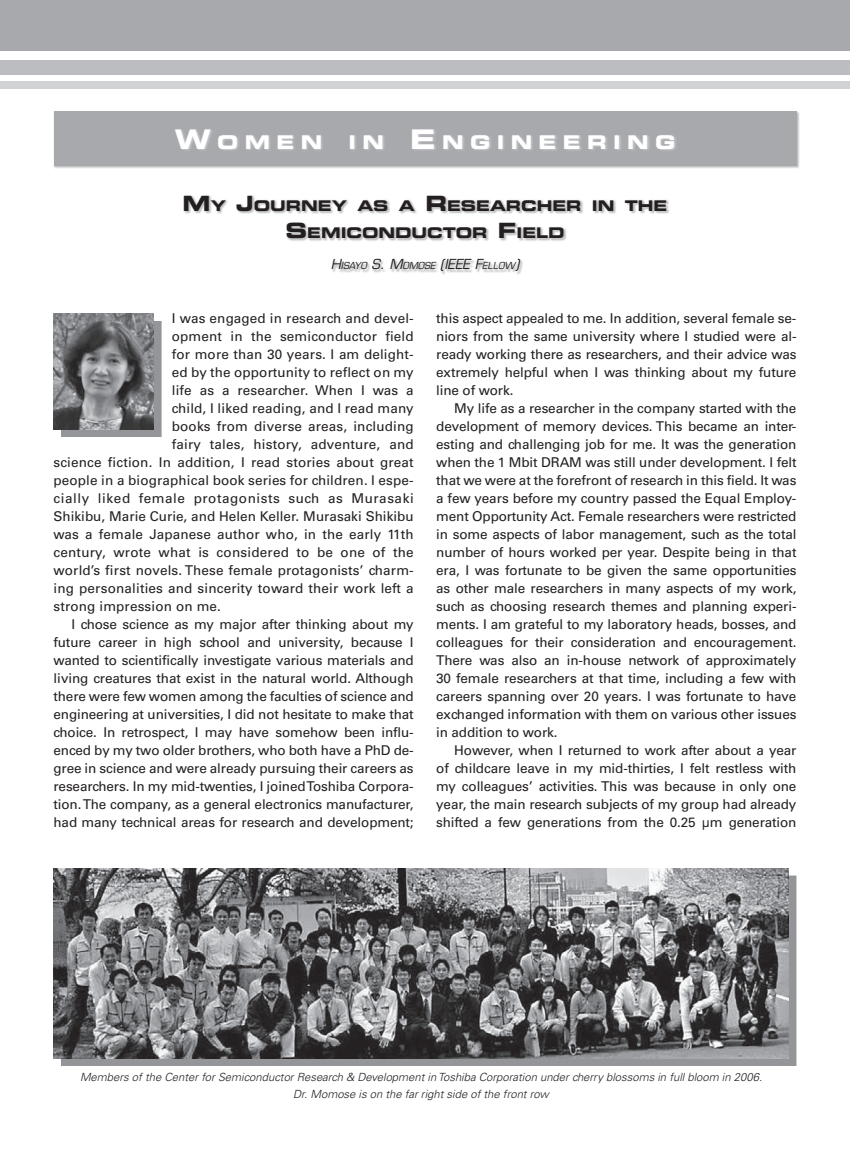
<style>
.page{position:relative;width:850px;height:1161px;background:#fff}
.page>*{position:absolute;margin:0;border:0;box-sizing:border-box;transform-origin:0 0}
.t1{font:18.9px "Eurostile LT Std Bold Ex 2";letter-spacing:.345em;color:#fff}
.t2{font:14.7px/27px "Eurostile LT Std Bold Ex 2";color:#231f20;text-align:center}
.t3{font:13.5px/18px "Univers LT Std";letter-spacing:-.01em;color:#231f20;text-align:justify}
.t4{font:13.5px "Univers LT Std";letter-spacing:.01em;color:#231f20}
.t5{font:13.5px "Univers LT Std";letter-spacing:.04em;color:#231f20}
.t6{font:13.5px "Univers LT Std";letter-spacing:.015em;color:#231f20}
.t7{font:italic 300 11.25px/16.5px "Univers LT Std";color:#231f20;text-align:center}
.t8{font:italic 9.45px "Eurostile LT Std";color:#231f20}
.s1{font-size:27px}
.s2{font-size:21px}
.s3{font-size:13.5px}
</style>
<div class="page">
<div style="left:0;top:0;width:849px;height:51px;background:#a8a9ad"></div>
<div style="left:0;top:61px;width:849px;height:14px;background:#bcbdc0"></div>
<div style="left:0;top:82px;width:849px;height:7px;background:#d1d2d4"></div>
<div style="left:61px;top:321px;width:100px;height:116px;background:#939598"></div>
<img style="left:53px;top:314px;width:101px;height:115px">
<div style="left:53px;top:111px;width:746px;height:58px;background:#231f20;opacity:.3"></div>
<div style="left:53px;top:112px;width:743px;height:54px;background:#a8a9ad"></div>
<svg style="left:176px;top:130px;width:500px;height:20px"></svg>
<svg style="left:184px;top:195px;width:485px;height:80px"></svg>
<div style="left:61px;top:875px;width:735px;height:191px;background:#939598"></div>
<img style="left:53px;top:868px;width:735px;height:190px">
<h1 class="t1" style="left:175px;top:129px;width:149px"><span class="s1">W</span>OMEN</h1>
<h1 class="t1" style="left:348px;top:129px;width:328px">IN <span class="s1">E</span> NGINEERING</h1>
<p class="t2" style="left:183px;top:192px;width:486px"><span class="s2">M</span>Y <span class="s2">J</span>OURNEY AS A <span class="s2">R</span> ESEARCHER IN THE<br><span class="s2">S</span>EMICONDUCTOR <span class="s2">F</span> IELD</p>
<p class="t8" style="left:331px;top:260px;width:190px"><span class="s3">H</span>ISAYO <span class="s3">S. M</span>OMOSE <span class="s3">(IEEE F</span>ELLOW<span class="s3">)</span></p>
<p class="t4" style="left:172px;top:311px;width:243px">I was engaged in research and devel-</p>
<p class="t4" style="left:172px;top:329px;width:243px">opment in the semiconductor field</p>
<p class="t4" style="left:172px;top:347px;width:243px">for more than 30 years. I am delight-</p>
<p class="t4" style="left:172px;top:365px;width:243px">ed by the opportunity to reflect on my</p>
<p class="t4" style="left:172px;top:383px;width:243px">life as a researcher. When I was a</p>
<p class="t4" style="left:172px;top:401px;width:243px">child, I liked reading, and I read many</p>
<p class="t4" style="left:172px;top:419px;width:243px">books from diverse areas, including</p>
<p class="t4" style="left:172px;top:437px;width:243px">fairy tales, history, adventure, and</p>
<p class="t4" style="left:53px;top:455px;width:362px">science fiction. In addition, I read stories about great</p>
<p class="t4" style="left:53px;top:473px;width:361px">people in a biographical book series for children. I espe-</p>
<p class="t5" style="left:53px;top:491px;width:362px">cially liked female protagonists such as Murasaki</p>
<p class="t3" style="left:53px;top:508px;width:362px">Shikibu, Marie Curie, and Helen Keller. Murasaki Shikibu</p>
<p class="t4" style="left:53px;top:527px;width:362px">was a female Japanese author who, in the early 11th</p>
<p class="t6" style="left:53px;top:545px;width:361px">century, wrote what is considered to be one of the</p>
<p class="t4" style="left:53px;top:563px;width:362px">world’s first novels. These female protagonists’ charm-</p>
<p class="t4" style="left:53px;top:581px;width:362px">ing personalities and sincerity toward their work left a</p>
<p class="t4" style="left:53px;top:599px;width:169px">strong impression on me.</p>
<p class="t3" style="left:71px;top:616px;width:343px">I chose science as my major after thinking about my</p>
<p class="t3" style="left:53px;top:634px;width:362px">future career in high school and university, because I</p>
<p class="t3" style="left:53px;top:652px;width:362px">wanted to scientifically investigate various materials and</p>
<p class="t3" style="left:53px;top:670px;width:361px">living creatures that exist in the natural world. Although</p>
<p class="t3" style="left:53px;top:688px;width:362px">there were few women among the faculties of science and</p>
<p class="t3" style="left:53px;top:706px;width:362px">engineering at universities, I did not hesitate to make that</p>
<p class="t3" style="left:53px;top:724px;width:362px">choice. In retrospect, I may have somehow been influ-</p>
<p class="t3" style="left:53px;top:742px;width:362px">enced by my two older brothers, who both have a PhD de-</p>
<p class="t3" style="left:53px;top:760px;width:361px">gree in science and were already pursuing their careers as</p>
<p class="t3" style="left:53px;top:778px;width:361px">researchers. In my mid-twenties, I joined Toshiba Corpora-</p>
<p class="t3" style="left:53px;top:796px;width:361px">tion. The company, as a general electronics manufacturer,</p>
<p class="t3" style="left:53px;top:814px;width:361px">had many technical areas for research and development;</p>
<p class="t3" style="left:436px;top:310px;width:362px">this aspect appealed to me. In addition, several female se&shy;niors from the same university where I studied were al&shy;ready working there as researchers, and their advice was extremely helpful when I was thinking about my future line of work.</p>
<p class="t3" style="left:436px;top:400px;width:362px;text-indent:18px">My life as a researcher in the company started with the development of memory devices. This became an inter&shy;esting and challenging job for me. It was the generation when the 1 Mbit DRAM was still under development. I felt that we were at the forefront of research in this field. It was a few years before my country passed the Equal Employ&shy;ment Opportunity Act. Female researchers were restricted in some aspects of labor management, such as the total number of hours worked per year. Despite being in that era, I was fortunate to be given the same opportunities as other male researchers in many aspects of my work, such as choosing research themes and planning experi&shy;ments. I am grateful to my laboratory heads, bosses, and colleagues for their consideration and encouragement.<br>There was also an in-house network of approximately 30 female researchers at that time, including a few with careers spanning over 20 years. I was fortunate to have exchanged information with them on various other issues in addition to work.</p>
<p class="t3" style="left:436px;top:742px;width:362px;text-indent:18px">However, when I returned to work after about a year of childcare leave in my mid-thirties, I felt restless with my colleagues’ activities. This was because in only one year, the main research subjects of my group had already shifted a few generations from the 0.25 µm generation</p>
<p class="t7" style="left:80px;top:1069px;width:683px">Members of the Center for Semiconductor Research &amp; Development in Toshiba Corporation under cherry blossoms in full bloom in 2006.<br>Dr. Momose is on the far right side of the front row</p>
</div>
